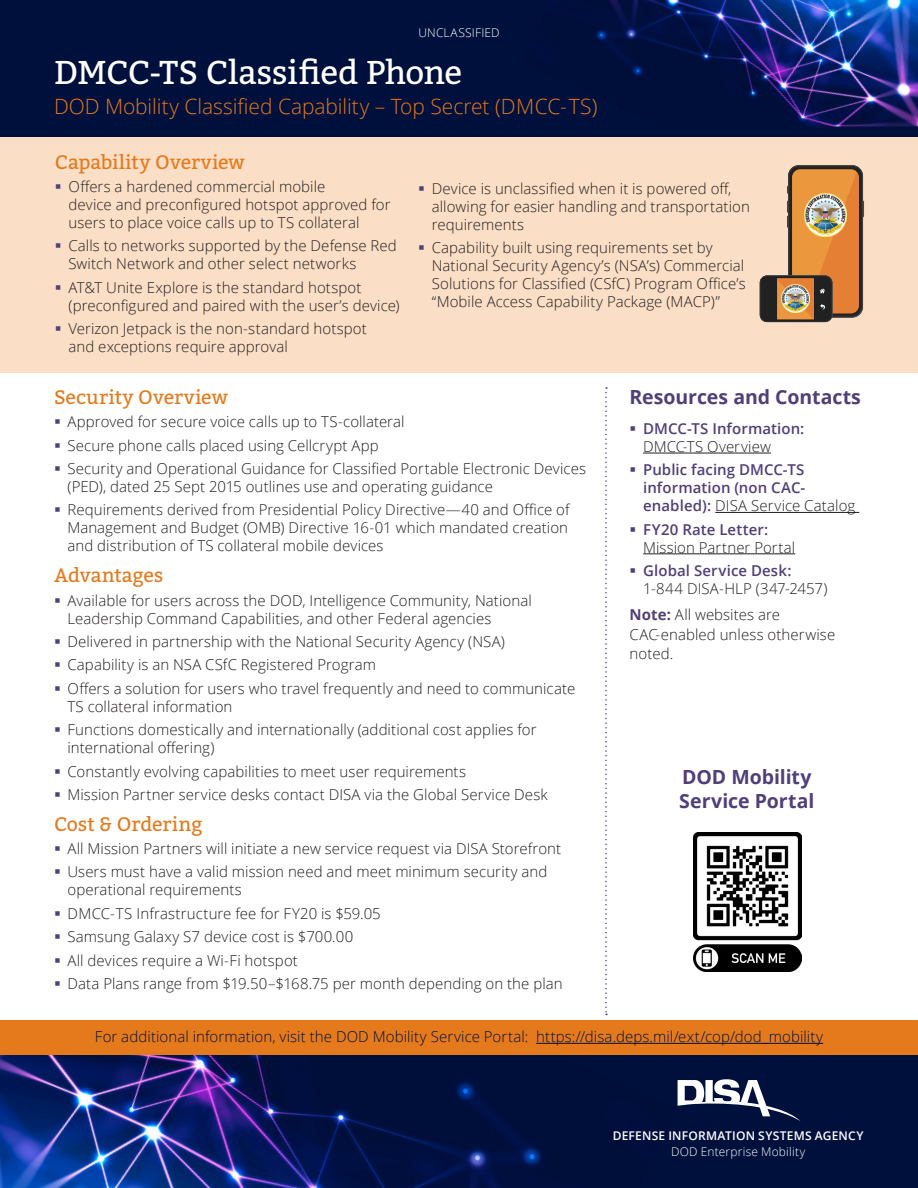
<style>
.page{position:relative;width:918px;height:1188px;background:#fff}
.page>*{position:absolute;margin:0;border:0;box-sizing:border-box;transform-origin:0 0}
.Document_Header{font:33px "Bitter";letter-spacing:-.01em;color:#fff}
.Section_Text{font:300 21px "Open Sans";letter-spacing:-.005em;color:#e57a1d}
.Section_Header{font:19.5px "Bitter";color:#e57a1d}
.Section_Header-2{font:700 19.5px/24px "Open Sans";color:#50407a}
.Section_Text-2{font:300 15px/18px "Open Sans";letter-spacing:.005em;color:#231f20}
.t1{font:600 15px/18px "Open Sans";letter-spacing:.005em;color:#50407a}
.Section_Text-3{font:300 15px "Open Sans";letter-spacing:.005em;color:#00103c}
.Section_Text-4{font:300 12px "Open Sans";letter-spacing:.015em;color:#fff}
.Section_Text-5{font:600 12px "Open Sans";letter-spacing:.02em;color:#fff}
.s1{color:#50407a}
.s2{font-weight:300;color:#231f20}
.s3{font-weight:600;color:#50407a}
.s4{font-weight:700;color:#50407a}
</style>
<div class="page">
<div style="left:0;top:129px;width:918px;height:244px;background:#fadec5"></div>
<div style="left:0;top:0;width:918px;height:136px;background:#00103c"></div>
<div style="left:0;top:1054px;width:918px;height:134px;background:#00103c"></div>
<img style="left:548px;top:0;width:370px;height:126px">
<img style="left:0;top:1054px;width:677px;height:134px">
<hr style="left:643px;top:453px;width:128px;height:1px;background:#231f20">
<hr style="left:715px;top:512px;width:144px;height:1px;background:#231f20">
<hr style="left:643px;top:553px;width:152px;height:1px;background:#231f20">
<div style="left:0;top:1020px;width:918px;height:34px;background:#e57a1d"></div>
<hr style="left:536px;top:1043px;width:287px;height:1px;background:#00103c">
<svg style="left:761px;top:167px;width:103px;height:154px"></svg>
<svg style="left:605px;top:387px;width:2px;height:628px"></svg>
<img style="left:693px;top:832px;width:108px;height:140px">
<svg style="left:678px;top:1079px;width:122px;height:42px"></svg>
<p class="Section_Text-4" style="left:418px;top:25px;width:83px">UNCLASSIFIED</p>
<p class="Document_Header" style="left:54px;top:51px;width:410px">DMCC-TS Classified Phone</p>
<p class="Section_Text" style="left:54px;top:92px;width:545px">DOD Mobility Classified Capability – Top Secret (DMCC-TS)</p>
<p class="Section_Header" style="left:55px;top:149px;width:191px">Capability Overview</p>
<p class="Section_Text-2" style="left:68px;top:177px;width:324px;text-indent:-14px"><span class="s1">▪</span> Offers a hardened commercial mobile<br>device and preconfigured hotspot approved for users to place voice calls up to TS collateral</p>
<p class="Section_Text-2" style="left:68px;top:237px;width:330px;text-indent:-14px"><span class="s1">▪</span> Calls to networks supported by the Defense Red<br>Switch Network and other select networks</p>
<p class="Section_Text-2" style="left:68px;top:278px;width:333px;text-indent:-14px"><span class="s1">▪</span> AT&amp;T Unite Explore is the standard hotspot (preconfigured and paired with the user’s device)</p>
<p class="Section_Text-2" style="left:68px;top:319px;width:300px;text-indent:-14px"><span class="s1">▪</span> Verizon Jetpack is the non-standard hotspot and exceptions require approval</p>
<p class="Section_Text-2" style="left:432px;top:179px;width:320px;text-indent:-14px"><span class="s1">▪</span> Device is unclassified when it is powered off, allowing for easier handling and transportation requirements</p>
<p class="Section_Text-2" style="left:432px;top:238px;width:316px;text-indent:-14px"><span class="s1">▪</span> Capability built using requirements set by National Security Agency’s (NSA’s) Commercial Solutions for Classified (CSfC) Program Office’s “Mobile Access Capability Package (MACP)”</p>
<p class="Section_Header" style="left:54px;top:385px;width:175px">Security Overview</p>
<p class="Section_Text-2" style="left:54px;top:412px;width:352px"><span class="s1">▪</span> Approved for secure voice calls up to TS-collateral</p>
<p class="Section_Text-2" style="left:54px;top:436px;width:326px"><span class="s1">▪</span> Secure phone calls placed using Cellcrypt App</p>
<p class="Section_Text-2" style="left:68px;top:459px;width:520px;text-indent:-14px"><span class="s1">▪</span> Security and Operational Guidance for Classified Portable Electronic Devices (PED), dated 25 Sept 2015 outlines use and operating guidance</p>
<p class="Section_Text-2" style="left:68px;top:501px;width:504px;text-align:justify;text-indent:-14px"><span class="s1">▪</span> Requirements derived from Presidential Policy Directive—40 and Office of Management and Budget (OMB) Directive 16-01 which mandated creation and distribution of TS collateral mobile devices</p>
<p class="Section_Header" style="left:54px;top:563px;width:111px">Advantages</p>
<p class="Section_Text-2" style="left:68px;top:591px;width:466px;text-indent:-14px"><span class="s1">▪</span> Available for users across the DOD, Intelligence Community, National<br>Leadership Command Capabilities, and other Federal agencies</p>
<p class="Section_Text-2" style="left:54px;top:632px;width:452px"><span class="s1">▪</span> Delivered in partnership with the National Security Agency (NSA)</p>
<p class="Section_Text-2" style="left:54px;top:655px;width:323px"><span class="s1">▪</span> Capability is an NSA CSfC Registered Program</p>
<p class="Section_Text-2" style="left:68px;top:679px;width:509px;text-indent:-14px"><span class="s1">▪</span> Offers a solution for users who travel frequently and need to communicate<br>TS collateral information</p>
<p class="Section_Text-2" style="left:68px;top:720px;width:471px;text-indent:-14px"><span class="s1">▪</span> Functions domestically and internationally (additional cost applies for international offering)</p>
<p class="Section_Text-2" style="left:54px;top:762px;width:414px"><span class="s1">▪</span> Constantly evolving capabilities to meet user requirements</p>
<p class="Section_Text-2" style="left:54px;top:785px;width:495px"><span class="s1">▪</span> Mission Partner service desks contact DISA via the Global Service Desk</p>
<p class="Section_Header" style="left:54px;top:811px;width:150px">Cost &amp; Ordering</p>
<p class="Section_Text-2" style="left:54px;top:839px;width:509px"><span class="s1">▪</span> All Mission Partners will initiate a new service request via DISA Storefront</p>
<p class="Section_Text-2" style="left:68px;top:863px;width:481px;text-indent:-14px"><span class="s1">▪</span> Users must have a valid mission need and meet minimum security and operational requirements</p>
<p class="Section_Text-2" style="left:54px;top:904px;width:328px"><span class="s1">▪</span> DMCC-TS Infrastructure fee for FY20 is $59.05</p>
<p class="Section_Text-2" style="left:54px;top:927px;width:301px"><span class="s1">▪</span> Samsung Galaxy S7 device cost is $700.00</p>
<p class="Section_Text-2" style="left:54px;top:951px;width:245px"><span class="s1">▪</span> All devices require a Wi-Fi hotspot</p>
<p class="Section_Text-2" style="left:54px;top:974px;width:510px"><span class="s1">▪</span> Data Plans range from $19.50–$168.75 per month depending on the plan</p>
<p class="Section_Header-2" style="left:630px;top:384px;width:233px">Resources and Contacts</p>
<p class="t1" style="left:643px;top:419px;width:163px;text-indent:-14px">▪ DMCC-TS Information:<br><span class="s2">DMCC-TS Overview</span></p>
<p class="t1" style="left:643px;top:461px;width:214px;text-indent:-14px">▪ Public facing DMCC-TS information (non CAC&shy;enabled): <span class="s2">DISA Service Catalog</span></p>
<p class="Section_Text-2" style="left:643px;top:520px;width:154px;text-indent:-14px"><span class="s1">▪</span> <span class="s3">FY20 Rate Letter:<br></span>Mission Partner Portal</p>
<p class="Section_Text-2" style="left:643px;top:561px;width:186px;text-indent:-14px"><span class="s1">▪</span> <span class="s3">Global Service Desk:<br></span>1-844 DISA-HLP (347-2457)</p>
<p class="Section_Text-2" style="left:630px;top:605px;width:207px;line-height:19.5px"><span class="s4">Note:</span> All websites are<br>CAC-enabled unless otherwise noted.</p>
<p class="Section_Header-2" style="left:679px;top:764px;width:137px">DOD Mobility<br>Service Portal</p>
<p class="Section_Text-3" style="left:95px;top:1026px;width:730px">For additional information, visit the DOD Mobility Service Portal: https://disa.deps.mil/ext/cop/dod_mobility</p>
<p class="Section_Text-5" style="left:613px;top:1127px;width:252px">DEFENSE INFORMATION SYSTEMS AGENCY</p>
<p class="Section_Text-4" style="left:671px;top:1144px;width:136px">DOD Enterprise Mobility</p>
</div>
